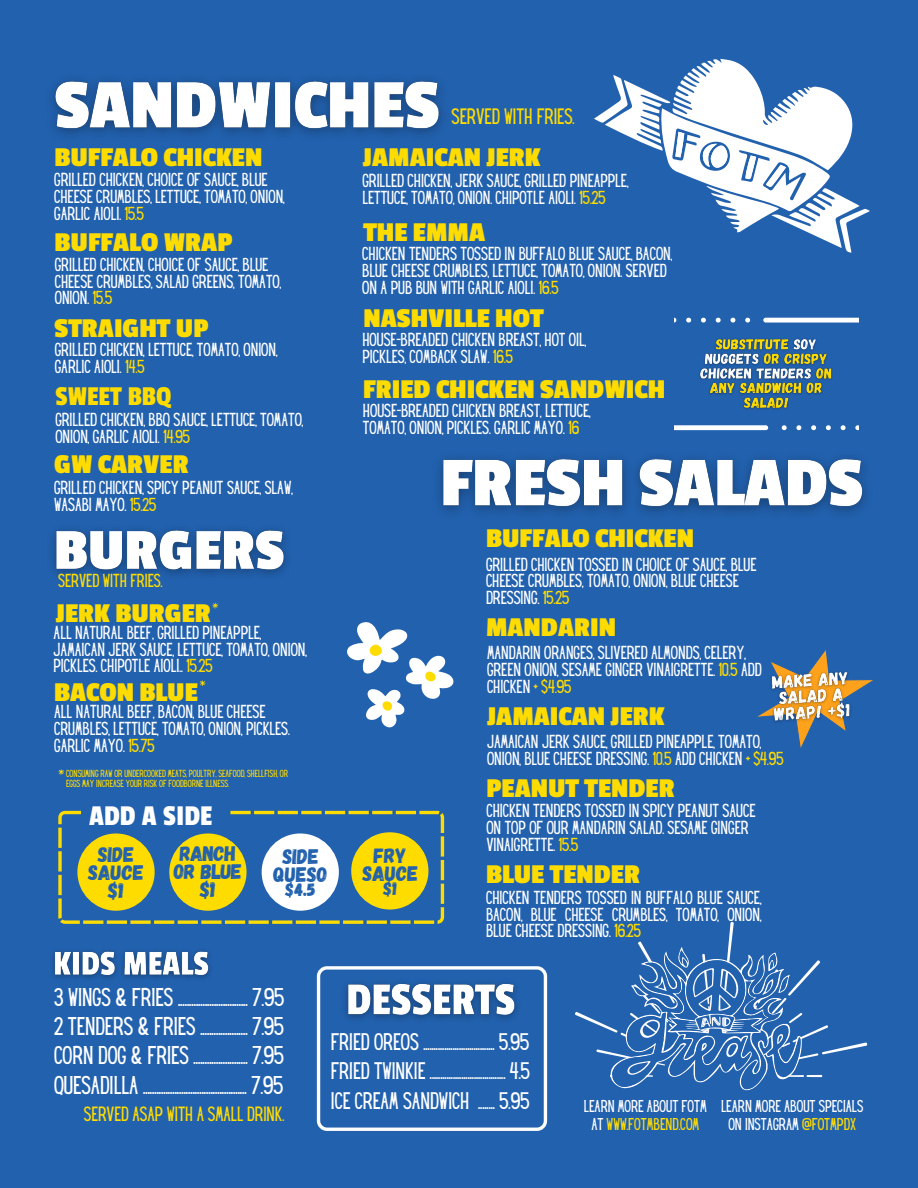
<style>
.page{position:relative;width:918px;height:1188px;background:#2261ae}
.page>*{position:absolute;margin:0;border:0;box-sizing:border-box;transform-origin:0 0}
.t1{font:30px "Passion One";color:#fff}
.t2{font:700 28.5px "Passion One";color:#ffdc00}
.t3{font:28.5px "Passion One";color:#ffdc00}
.t4{font:22.5px "Hey Gotcha";color:#fff}
.t5{font:21px "Hey Gotcha";color:#fff}
.t6{font:21px/18px "Gagalin";color:#2261ae;text-align:center}
.t7{font:21px/18px "Gagalin";letter-spacing:-.025em;color:#2261ae}
.t8{font:19.5px "Hey Gotcha";color:#ffdc00}
.t9{font:18px "Hey Gotcha";color:#ffdc00}
.t10{font:18px "Gagalin";color:#2261ae}
.t11{font:16.5px/16.8px "Hey Gotcha";color:#fff}
.t12{font:16.5px "Hey Gotcha";color:#ffdc00}
.t13{font:15px/18px "Hey Gotcha";color:#fff;text-align:center}
.t14{font:9px/9.8px "Hey Gotcha";color:#ffdc00}
.s1{color:#ffdc00}
</style>
<div class="page">
<svg style="left:757px;top:650px;width:116px;height:98px"></svg>
<img style="left:763px;top:665px;width:95px;height:66px">
<svg style="left:575px;top:922px;width:292px;height:155px"></svg>
<svg style="left:610px;top:947px;width:192px;height:143px"></svg>
<img style="left:51px;top:79px;width:392px;height:57px">
<svg style="left:58px;top:811px;width:386px;height:112px"></svg>
<div style="left:262px;top:833px;width:77px;height:78px;background:#fff;border-radius:50%"></div>
<div style="left:169px;top:833px;width:78px;height:78px;background:#ffdc00;border-radius:50%"></div>
<div style="left:77px;top:833px;width:78px;height:78px;background:#ffdc00;border-radius:50%"></div>
<div style="left:81px;top:790px;width:147px;height:43px;background:#2261ae"></div>
<svg style="left:594px;top:58px;width:276px;height:195px"></svg>
<svg style="left:317px;top:966px;width:230px;height:164px"></svg>
<img style="left:334px;top:972px;width:195px;height:59px">
<svg style="left:675px;top:318px;width:183px;height:112px"></svg>
<img style="left:693px;top:333px;width:144px;height:81px">
<svg style="left:347px;top:622px;width:107px;height:105px"></svg>
<div style="left:351px;top:832px;width:77px;height:78px;background:#ffdc00;border-radius:50%"></div>
<img style="left:438px;top:457px;width:428px;height:57px">
<img style="left:52px;top:951px;width:158px;height:28px">
<img style="left:52px;top:529px;width:235px;height:47px">
<svg style="left:212px;top:603px;width:6px;height:5px"></svg>
<svg style="left:200px;top:680px;width:5px;height:6px"></svg>
<svg style="left:58px;top:769px;width:6px;height:6px"></svg>
<p class="t2" style="left:54px;top:142px;width:209px">BUFFALO CHICKEN</p>
<h5 class="t11" style="left:54px;top:173px;width:232px">GRILLED CHICKEN, CHOICE OF SAUCE, BLUE<br>CHEESE CRUMBLES, LETTUCE, TOMATO, ONION,<br>GARLIC AIOLI. <span class="s1">15.5</span></h5>
<p class="t2" style="left:55px;top:227px;width:179px">BUFFALO WRAP</p>
<p class="t11" style="left:55px;top:257px;width:228px">GRILLED CHICKEN, CHOICE OF SAUCE, BLUE<br>CHEESE CRUMBLES, SALAD GREENS, TOMATO,<br>ONION. <span class="s1">15.5</span></p>
<p class="t2" style="left:55px;top:313px;width:155px">STRAIGHT UP</p>
<h5 class="t11" style="left:55px;top:343px;width:224px">GRILLED CHICKEN, LETTUCE, TOMATO, ONION,<br>GARLIC AIOLI. <span class="s1">14.5</span></h5>
<h5 class="t3" style="left:56px;top:381px;width:117px">SWEET BBQ</h5>
<p class="t11" style="left:55px;top:412px;width:249px">GRILLED CHICKEN, BBQ SAUCE, LETTUCE, TOMATO,<br>ONION, GARLIC AIOLI. <span class="s1">14.95</span></p>
<p class="t2" style="left:54px;top:450px;width:136px">GW CARVER</p>
<p class="t11" style="left:54px;top:481px;width:240px">GRILLED CHICKEN, SPICY PEANUT SAUCE, SLAW,<br>WASABI MAYO. <span class="s1">15.25</span></p>
<p class="t12" style="left:58px;top:574px;width:106px">SERVED WITH FRIES.</p>
<p class="t2" style="left:56px;top:599px;width:157px">JERK BURGER</p>
<p class="t11" style="left:54px;top:625px;width:255px">ALL NATURAL BEEF, GRILLED PINEAPPLE,<br>JAMAICAN JERK SAUCE, LETTUCE, TOMATO, ONION,<br>PICKLES. CHIPOTLE AIOLI. <span class="s1">15.25</span></p>
<h5 class="t2" style="left:54px;top:677px;width:145px">BACON BLUE</h5>
<p class="t11" style="left:54px;top:705px;width:237px">ALL NATURAL BEEF, BACON, BLUE CHEESE<br>CRUMBLES, LETTUCE, TOMATO, ONION, PICKLES.<br>GARLIC MAYO. <span class="s1">15.75</span></p>
<p class="t14" style="left:66px;top:769px;width:223px">CONSUMING RAW OR UNDERCOOKED MEATS, POULTRY, SEAFOOD, SHELLFISH, OR<br>EGGS MAY INCREASE YOUR RISK OF FOODBORNE ILLNESS.</p>
<p class="t1" style="left:89px;top:800px;width:125px">ADD A SIDE</p>
<h5 class="t6" style="left:88px;top:844px;width:57px">SIDE<br>SAUCE</h5>
<p class="t6" style="left:108px;top:880px;width:17px">$1</p>
<h5 class="t7" style="left:174px;top:843px;width:70px">RANCH<br>OR BLUE</h5>
<p class="t6" style="left:200px;top:879px;width:17px">$1</p>
<p class="t6" style="left:274px;top:846px;width:56px">SIDE<br>QUESO</p>
<h5 class="t10" style="left:285px;top:878px;width:32px">$4.5</h5>
<p class="t8" style="left:452px;top:109px;width:125px">SERVED WITH FRIES.</p>
<h5 class="t2" style="left:363px;top:143px;width:179px">JAMAICAN JERK</h5>
<h5 class="t11" style="left:362px;top:174px;width:267px">GRILLED CHICKEN, JERK SAUCE, GRILLED PINEAPPLE,<br>LETTUCE, TOMATO, ONION. CHIPOTLE AIOLI. <span class="s1">15.25</span></h5>
<p class="t2" style="left:363px;top:217px;width:123px">THE EMMA</p>
<p class="t11" style="left:362px;top:247px;width:311px">CHICKEN TENDERS TOSSED IN BUFFALO BLUE SAUCE, BACON,<br>BLUE CHEESE CRUMBLES, LETTUCE, TOMATO, ONION. SERVED<br>ON A PUB BUN WITH GARLIC AIOLI. <span class="s1">16.5</span></p>
<p class="t2" style="left:364px;top:303px;width:182px">NASHVILLE HOT</p>
<p class="t11" style="left:362px;top:333px;width:225px">HOUSE-BREADED CHICKEN BREAST, HOT OIL,<br>PICKLES, COMBACK SLAW. <span class="s1">16.5</span></p>
<p class="t2" style="left:363px;top:374px;width:304px">FRIED CHICKEN SANDWICH</p>
<p class="t11" style="left:363px;top:403px;width:229px">HOUSE-BREADED CHICKEN BREAST, LETTUCE,<br>TOMATO, ONION, PICKLES. GARLIC MAYO. <span class="s1">16</span></p>
<p class="t2" style="left:486px;top:523px;width:209px">BUFFALO CHICKEN</p>
<p class="t11" style="left:486px;top:557px;width:271px">GRILLED CHICKEN TOSSED IN CHOICE OF SAUCE, BLUE<br>CHEESE CRUMBLES, TOMATO, ONION, BLUE CHEESE<br>DRESSING. <span class="s1">15.25</span></p>
<h5 class="t2" style="left:486px;top:612px;width:131px">MANDARIN</h5>
<h5 class="t11" style="left:487px;top:646px;width:275px">MANDARIN ORANGES, SLIVERED ALMONDS, CELERY,<br>GREEN ONION, SESAME GINGER VINAIGRETTE. <span class="s1">10.5</span> ADD<br>CHICKEN <span class="s1">+ $4.95</span></h5>
<p class="t2" style="left:487px;top:701px;width:179px">JAMAICAN JERK</p>
<p class="t11" style="left:487px;top:734px;width:298px">JAMAICAN JERK SAUCE, GRILLED PINEAPPLE, TOMATO,<br>ONION, BLUE CHEESE DRESSING. <span class="s1">10.5</span> ADD CHICKEN <span class="s1">+ $4.95</span></p>
<p class="t6" style="left:362px;top:845px;width:57px">FRY<br>SAUCE</p>
<p class="t10" style="left:384px;top:877px;width:15px">$1</p>
<h5 class="t2" style="left:487px;top:773px;width:190px">PEANUT TENDER</h5>
<p class="t11" style="left:486px;top:804px;width:270px">CHICKEN TENDERS TOSSED IN SPICY PEANUT SAUCE<br>ON TOP OF OUR MANDARIN SALAD. SESAME GINGER<br>VINAIGRETTE. <span class="s1">15.5</span></p>
<h6 class="t2" style="left:486px;top:859px;width:156px">BLUE TENDER</h6>
<p class="t11" style="left:486px;top:890px;width:277px;text-align:justify">CHICKEN TENDERS TOSSED IN BUFFALO BLUE SAUCE, BACON, BLUE CHEESE CRUMBLES, TOMATO, ONION, BLUE CHEESE DRESSING. <span class="s1">16.25</span></p>
<p class="t4" style="left:54px;top:988px;width:232px">3 WINGS &amp; FRIES ............................... 7.95</p>
<p class="t4" style="left:54px;top:1017px;width:232px">2 TENDERS &amp; FRIES ..................... 7.95</p>
<h5 class="t4" style="left:54px;top:1046px;width:232px">CORN DOG &amp; FRIES ........................ 7.95</h5>
<h6 class="t4" style="left:54px;top:1076px;width:231px">QUESADILLA .............................................. 7.95</h6>
<p class="t9" style="left:84px;top:1107px;width:202px">SERVED ASAP WITH A SMALL DRINK.</p>
<p class="t13" style="left:584px;top:1099px;width:124px">LEARN MORE ABOUT FOTM<br>AT <span class="s1">WWW.FOTMBEND.COM</span></p>
<p class="t5" style="left:331px;top:1033px;width:89px">FRIED OREOS</p>
<p class="t5" style="left:493px;top:1033px;width:38px">. 5.95</p>
<p class="t5" style="left:331px;top:1063px;width:95px">FRIED TWINKIE</p>
<p class="t5" style="left:503px;top:1063px;width:28px">. 4.5</p>
<h5 class="t5" style="left:331px;top:1092px;width:200px">ICE CREAM SANDWICH . 5.95</h5>
<h5 class="t13" style="left:721px;top:1099px;width:143px">LEARN MORE ABOUT SPECIALS<br>ON INSTAGRAM <span class="s1">@FOTMPDX</span></h5>
</div>
